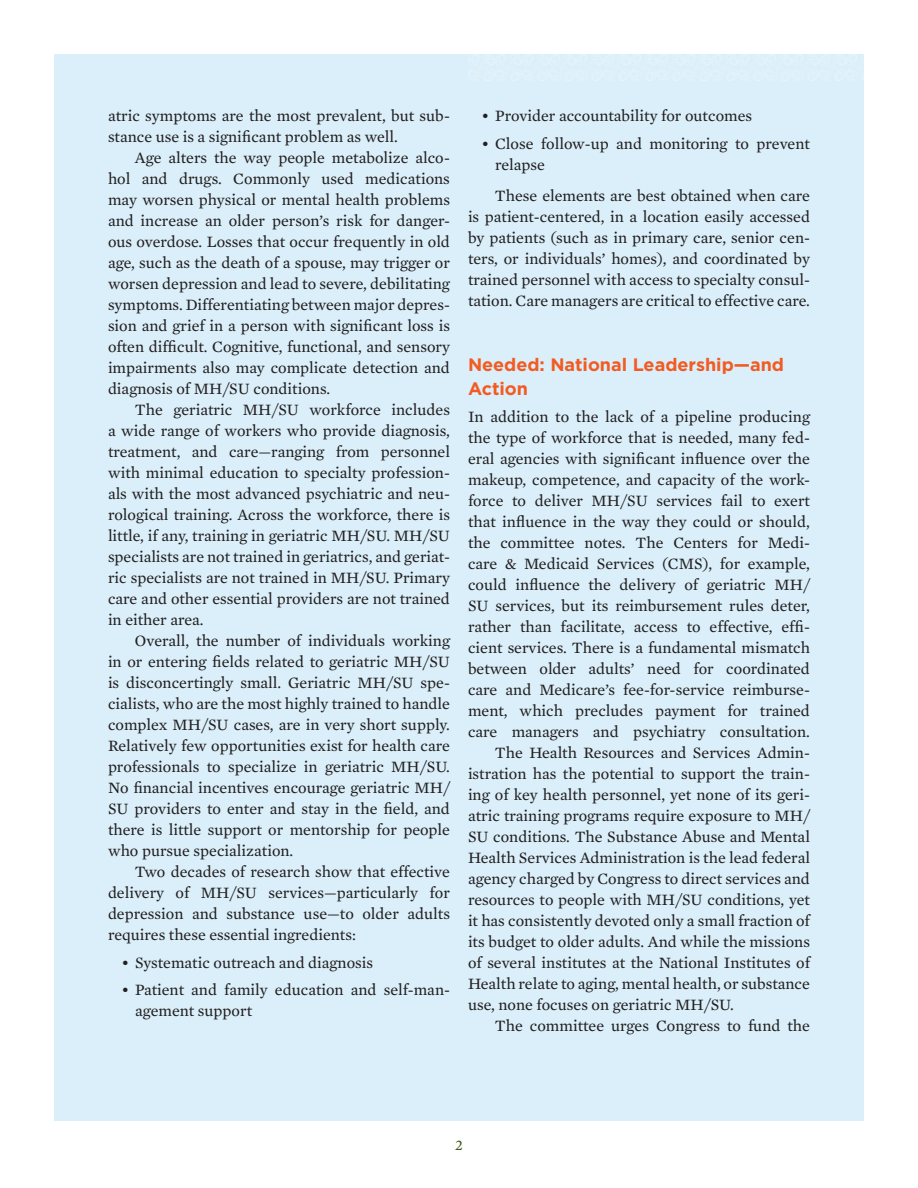
<style>
.page{position:relative;width:918px;height:1188px;background:#fff}
.page>*{position:absolute;margin:0;border:0;box-sizing:border-box;transform-origin:0 0}
.Header_B{font:700 18px/24px "Gotham";color:#f25b21}
.Body_Text{font:16.2px/21px "Mercury Text G2";color:#231f20;text-align:justify}
.Bullets{font:16.2px/21px "Mercury Text G2";color:#231f20}
.Bullets__last{font:16.2px/21px "Mercury Text G2";color:#231f20}
.t1{font:15px "Mercury Text G2";color:#44591f}
</style>
<div class="page">
<div style="left:54px;top:54px;width:810px;height:1066px;background:#daeffa"></div>
<svg style="left:468px;top:54px;width:395px;height:27px"></svg>
<p class="Body_Text" style="left:108px;top:105px;width:344px">atric symptoms are the most prevalent, but sub&shy;stance use is a significant problem as well.</p>
<p class="Body_Text" style="left:108px;top:147px;width:344px;text-indent:27px">Age alters the way people metabolize alco&shy;hol and drugs. Commonly used medications may worsen physical or mental health problems and increase an older person’s risk for danger&shy;ous overdose. Losses that occur frequently in old age, such as the death of a spouse, may trigger or worsen depression and lead to severe, debilitating symptoms. Differentiating between major depres&shy;sion and grief in a person with significant loss is often difficult. Cognitive, functional, and sensory impairments also may complicate detection and diagnosis of MH/SU conditions.</p>
<p class="Body_Text" style="left:108px;top:399px;width:344px;text-indent:27px">The geriatric MH/SU workforce includes a wide range of workers who provide diagnosis, treatment, and care—ranging from personnel with minimal education to specialty profession&shy;als with the most advanced psychiatric and neu&shy;rological training. Across the workforce, there is little, if any, training in geriatric MH/SU. MH/SU specialists are not trained in geriatrics, and geriat&shy;ric specialists are not trained in MH/SU. Primary care and other essential providers are not trained in either area.</p>
<p class="Body_Text" style="left:108px;top:630px;width:344px;text-indent:27px">Overall, the number of individuals working in or entering fields related to geriatric MH/SU is disconcertingly small. Geriatric MH/SU spe&shy;cialists, who are the most highly trained to handle complex MH/SU cases, are in very short supply.<br>Relatively few opportunities exist for health care professionals to specialize in geriatric MH/SU.<br>No financial incentives encourage geriatric MH/ SU providers to enter and stay in the field, and there is little support or mentorship for people who pursue specialization.</p>
<p class="Body_Text" style="left:108px;top:861px;width:344px;text-indent:27px">Two decades of research show that effective delivery of MH/SU services—particularly for depression and substance use—to older adults requires these essential ingredients:</p>
<p class="Bullets" style="left:122px;top:951px;width:253px">• Systematic outreach and diagnosis</p>
<p class="Bullets" style="left:135px;top:979px;width:317px;text-indent:-14px">• Patient and family education and self-man&shy;agement support</p>
<p class="Bullets" style="left:482px;top:105px;width:272px">• Provider accountability for outcomes</p>
<p class="Bullets__last" style="left:495px;top:132px;width:316px;text-indent:-14px">• Close follow-up and monitoring to prevent relapse</p>
<p class="Body_Text" style="left:468px;top:185px;width:344px;text-indent:27px">These elements are best obtained when care is patient-centered, in a location easily accessed by patients (such as in primary care, senior cen&shy;ters, or individuals’ homes), and coordinated by trained personnel with access to specialty consul&shy;tation. Care managers are critical to effective care.</p>
<p class="Header_B" style="left:468px;top:352px;width:318px">Needed: National Leadership—and<br>Action</p>
<p class="Body_Text" style="left:468px;top:406px;width:344px">In addition to the lack of a pipeline producing</p>
<p class="Body_Text" style="left:468px;top:427px;width:344px">the type of workforce that is needed, many fed-</p>
<p class="Body_Text" style="left:468px;top:448px;width:344px">eral agencies with significant influence over the</p>
<p class="Body_Text" style="left:468px;top:469px;width:344px">makeup, competence, and capacity of the work-</p>
<p class="Body_Text" style="left:468px;top:490px;width:344px">force to deliver MH/SU services fail to exert</p>
<p class="Body_Text" style="left:468px;top:511px;width:344px">that influence in the way they could or should,</p>
<p class="Body_Text" style="left:468px;top:532px;width:344px">the committee notes. The Centers for Medi-</p>
<p class="Body_Text" style="left:468px;top:553px;width:344px">care &amp; Medicaid Services (CMS), for example,</p>
<p class="Body_Text" style="left:468px;top:574px;width:343px">could influence the delivery of geriatric MH/</p>
<p class="Body_Text" style="left:468px;top:595px;width:344px">SU services, but its reimbursement rules deter,</p>
<p class="Body_Text" style="left:468px;top:616px;width:344px">rather than facilitate, access to effective, effi-</p>
<p class="Body_Text" style="left:468px;top:637px;width:344px">cient services. There is a fundamental mismatch</p>
<p class="Body_Text" style="left:468px;top:658px;width:343px">between older adults’ need for coordinated</p>
<p class="Body_Text" style="left:468px;top:679px;width:344px">care and Medicare’s fee-for-service reimburse-</p>
<p class="Body_Text" style="left:468px;top:700px;width:343px">ment, which precludes payment for trained</p>
<p class="Body_Text" style="left:468px;top:721px;width:344px">care managers and psychiatry consultation.</p>
<p class="Body_Text" style="left:495px;top:742px;width:317px">The Health Resources and Services Admin-</p>
<p class="Body_Text" style="left:468px;top:763px;width:344px">istration has the potential to support the train-</p>
<p class="Body_Text" style="left:468px;top:784px;width:344px">ing of key health personnel, yet none of its geri-</p>
<p class="Body_Text" style="left:468px;top:805px;width:344px">atric training programs require exposure to MH/</p>
<p class="Body_Text" style="left:468px;top:826px;width:343px">SU conditions. The Substance Abuse and Mental</p>
<p class="Body_Text" style="left:468px;top:847px;width:343px">Health Services Administration is the lead federal</p>
<p class="Body_Text" style="left:468px;top:868px;width:343px">agency charged by Congress to direct services and</p>
<p class="Body_Text" style="left:468px;top:889px;width:344px">resources to people with MH/SU conditions, yet</p>
<p class="Body_Text" style="left:468px;top:910px;width:343px">it has consistently devoted only a small fraction of</p>
<p class="Body_Text" style="left:468px;top:931px;width:343px">its budget to older adults. And while the missions</p>
<p class="Body_Text" style="left:468px;top:952px;width:344px">of several institutes at the National Institutes of</p>
<p class="Body_Text" style="left:468px;top:973px;width:343px">Health relate to aging, mental health, or substance</p>
<p class="Body_Text" style="left:468px;top:994px;width:267px">use, none focuses on geriatric MH/SU.</p>
<p class="Body_Text" style="left:495px;top:1015px;width:317px">The committee urges Congress to fund the</p>
<p class="t1" style="left:455px;top:1136px;width:9px">2</p>
</div>
